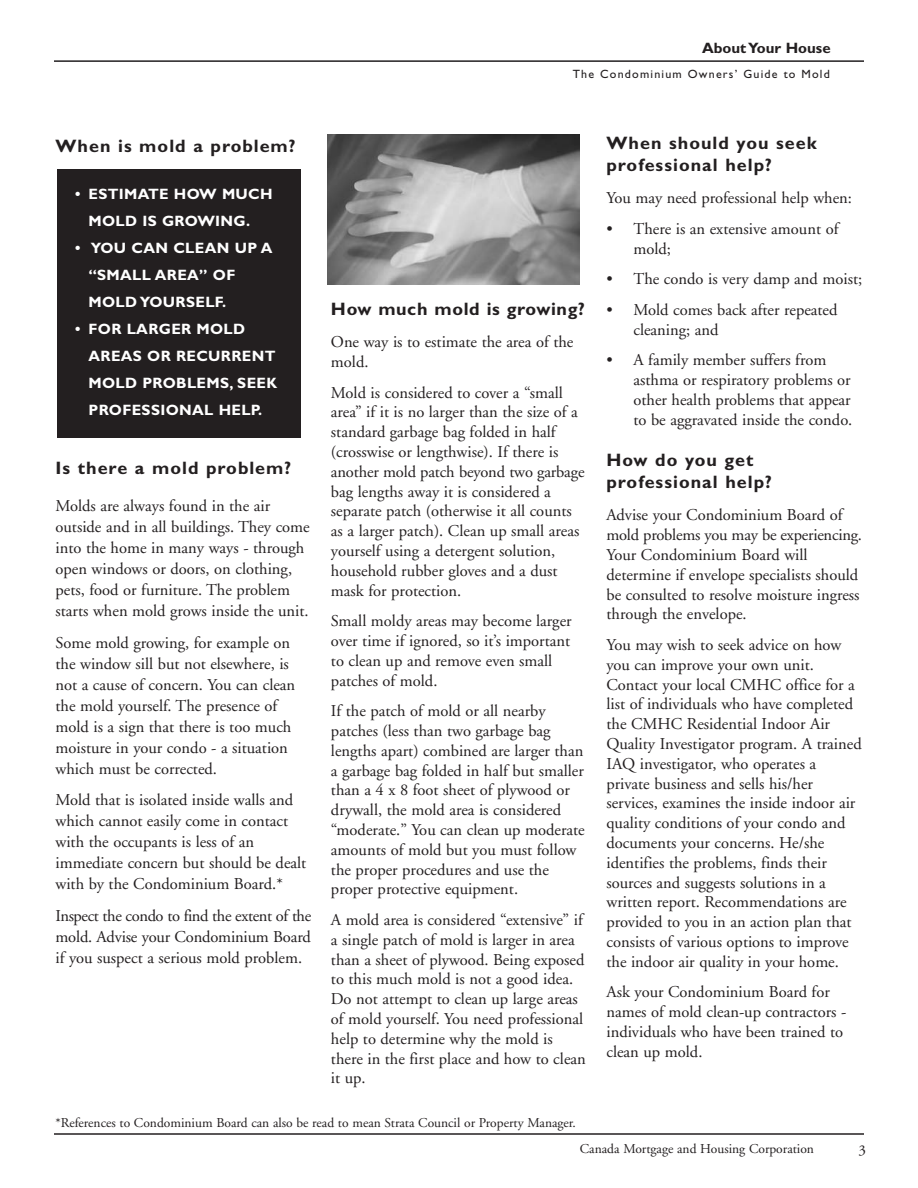
<style>
.page{position:relative;width:918px;height:1188px;background:#fff}
.page>*{position:absolute;margin:0;border:0;box-sizing:border-box;transform-origin:0 0}
.t1{font:700 18px/22.5px "Gill Sans";letter-spacing:.06em;color:#231f20}
.t2{font:700 18px "Gill Sans";letter-spacing:.04em;color:#231f20}
.t3{font:16.5px/19.8px "Adobe Garamond";color:#231f20}
.t4{font:700 15px/27px "Gill Sans";letter-spacing:.02em;color:#fff}
.t5{font:700 15px "Gill Sans";color:#231f20}
.t6{font:15px "Adobe Garamond";color:#231f20}
.t7{font:13.5px "Adobe Garamond";color:#231f20}
.t8{font:12px "Gill Sans";letter-spacing:.1em;color:#231f20}
</style>
<div class="page">
<hr style="left:54px;top:1133px;width:810px;height:2px;background:#231f20">
<hr style="left:54px;top:60px;width:810px;height:2px;background:#231f20">
<div style="left:57px;top:169px;width:243px;height:269px;background:#231f20"></div>
<img style="left:327px;top:134px;width:252px;height:151px">
<p class="t5" style="left:702px;top:43px;width:130px">About Your House</p>
<p class="t8" style="left:573px;top:69px;width:259px">The Condominium Owners’ Guide to Mold</p>
<p class="t1" style="left:56px;top:137px;width:242px">When is mold a problem?</p>
<p class="t4" style="left:88px;top:182px;width:186px;text-indent:-14px">• ESTIMATE HOW MUCH<br>MOLD IS GROWING.</p>
<p class="t4" style="left:88px;top:236px;width:186px;text-indent:-14px">• YOU CAN CLEAN UP A “SMALL AREA” OF<br>MOLD YOURSELF.</p>
<p class="t4" style="left:88px;top:317px;width:190px;text-indent:-14px">• FOR LARGER MOLD<br>AREAS OR RECURRENT<br>MOLD PROBLEMS, SEEK<br>PROFESSIONAL HELP.</p>
<p class="t1" style="left:56px;top:458px;width:237px">Is there a mold problem?</p>
<p class="t3" style="left:56px;top:497px;width:256px;line-height:21px">Molds are always found in the air outside and in all buildings. They come into the home in many ways - through open windows or doors, on clothing, pets, food or furniture. The problem starts when mold grows inside the unit.</p>
<p class="t3" style="left:56px;top:633px;width:241px;line-height:21px">Some mold growing, for example on the window sill but not elsewhere, is not a cause of concern. You can clean the mold yourself. The presence of mold is a sign that there is too much moisture in your condo - a situation which must be corrected.</p>
<p class="t3" style="left:56px;top:791px;width:252px;line-height:21px">Mold that is isolated inside walls and which cannot easily come in contact with the occupants is less of an immediate concern but should be dealt with by the Condominium Board.*</p>
<p class="t3" style="left:56px;top:907px;width:257px;line-height:21px;text-align:justify">Inspect the condo to find the extent of the mold. Advise your Condominium Board if you suspect a serious mold problem.</p>
<p class="t2" style="left:331px;top:303px;width:256px">How much mold is growing?</p>
<p class="t3" style="left:331px;top:334px;width:244px">One way is to estimate the area of the mold.</p>
<p class="t3" style="left:331px;top:384px;width:255px">Mold is considered to cover a “small area” if it is no larger than the size of a standard garbage bag folded in half (crosswise or lengthwise). If there is another mold patch beyond two garbage bag lengths away it is considered a separate patch (otherwise it all counts as a larger patch). Clean up small areas yourself using a detergent solution, household rubber gloves and a dust mask for protection.</p>
<p class="t3" style="left:331px;top:613px;width:242px">Small moldy areas may become larger over time if ignored, so it’s important to clean up and remove even small patches of mold.</p>
<p class="t3" style="left:331px;top:703px;width:255px">If the patch of mold or all nearby patches (less than two garbage bag lengths apart) combined are larger than a garbage bag folded in half but smaller than a 4 x 8 foot sheet of plywood or drywall, the mold area is considered “moderate.” You can clean up moderate amounts of mold but you must follow the proper procedures and use the proper protective equipment.</p>
<p class="t3" style="left:331px;top:911px;width:256px">A mold area is considered “extensive” if a single patch of mold is larger in area than a sheet of plywood. Being exposed to this much mold is not a good idea.<br>Do not attempt to clean up large areas of mold yourself. You need professional help to determine why the mold is there in the first place and how to clean it up.</p>
<p class="t1" style="left:606px;top:133px;width:212px">When should you seek professional help?</p>
<p class="t3" style="left:606px;top:190px;width:247px">You may need professional help when:</p>
<p class="t3" style="left:633px;top:220px;width:207px;text-indent:-27px">• There is an extensive amount of mold;</p>
<p class="t3" style="left:606px;top:271px;width:257px">• The condo is very damp and moist;</p>
<p class="t3" style="left:633px;top:301px;width:206px;text-indent:-27px">• Mold comes back after repeated cleaning; and</p>
<p class="t3" style="left:633px;top:352px;width:220px;text-indent:-27px">• A family member suffers from asthma or respiratory problems or other health problems that appear to be aggravated inside the condo.</p>
<p class="t1" style="left:606px;top:450px;width:167px">How do you get professional help?</p>
<p class="t3" style="left:606px;top:507px;width:257px">Advise your Condominium Board of mold problems you may be experiencing.<br>Your Condominium Board will determine if envelope specialists should be consulted to resolve moisture ingress through the envelope.</p>
<p class="t3" style="left:606px;top:636px;width:257px">You may wish to seek advice on how you can improve your own unit.<br>Contact your local CMHC office for a list of individuals who have completed the CMHC Residential Indoor Air Quality Investigator program. A trained IAQ investigator, who operates a private business and sells his/her services, examines the inside indoor air quality conditions of your condo and documents your concerns. He/she identifies the problems, finds their sources and suggests solutions in a written report. Recommendations are provided to you in an action plan that consists of various options to improve the indoor air quality in your home.</p>
<p class="t3" style="left:606px;top:984px;width:241px">Ask your Condominium Board for names of mold clean-up contractors - individuals who have been trained to clean up mold.</p>
<p class="t7" style="left:56px;top:1118px;width:522px">*References to Condominium Board can also be read to mean Strata Council or Property Manager.</p>
<p class="t7" style="left:580px;top:1143px;width:236px">Canada Mortgage and Housing Corporation</p>
<p class="t6" style="left:858px;top:1144px;width:9px">3</p>
</div>
